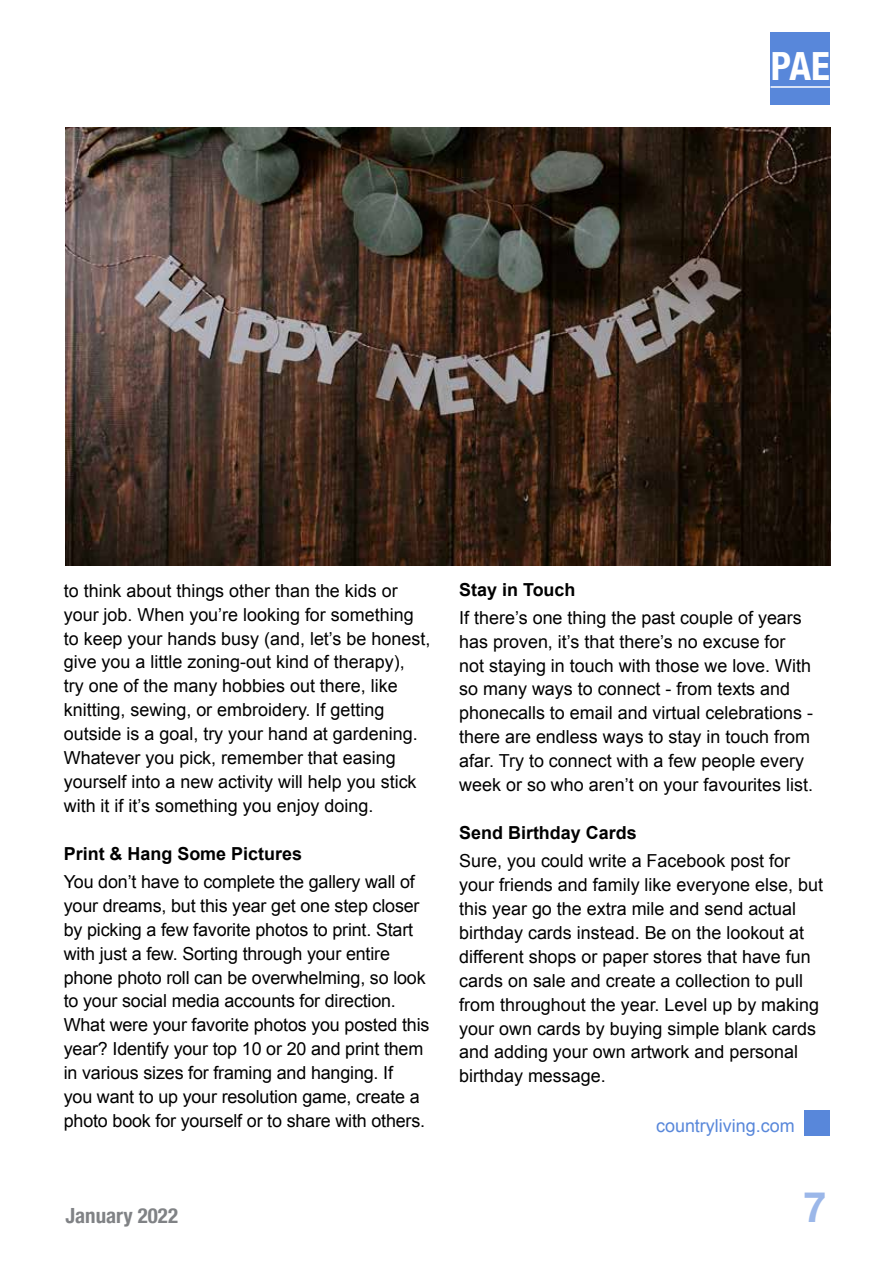
<style>
.page{position:relative;width:893px;height:1263px;background:#fff}
.page>*{position:absolute;margin:0;border:0;box-sizing:border-box;transform-origin:0 0}
.t1{font:700 41.85px "Helvetica Neue";color:#9bb7e9}
.t2{font:700 condensed 38.85px "Helvetica Neue";color:#fff}
.t3{font:700 condensed 20.85px "Helvetica Neue";color:#808285}
.t4{font:18px/23.9px "Arial";color:#000}
.t5{font:700 18px "Arial";color:#000}
.t6{font:18px "Arial";color:#5887da}
</style>
<div class="page">
<div style="left:770px;top:32px;width:60px;height:72px;background:#5887da"></div>
<hr style="left:770px;top:86px;width:60px;height:2px;background:#fff">
<img style="left:65px;top:128px;width:765px;height:438px">
<div style="left:804px;top:1110px;width:26px;height:25px;background:#5887da"></div>
<h2 class="t2" style="left:771px;top:34px;width:61px">PAE</h2>
<p class="t4" style="left:64px;top:579px;width:368px">to think about things other than the kids or your job. When you’re looking for something to keep your hands busy (and, let’s be honest, give you a little zoning-out kind of therapy),<br>try one of the many hobbies out there, like knitting, sewing, or embroidery. If getting outside is a goal, try your hand at gardening.<br>Whatever you pick, remember that easing yourself into a new activity will help you stick with it if it’s something you enjoy doing.</p>
<p class="t5" style="left:64px;top:842px;width:240px">Print &amp; Hang Some Pictures</p>
<p class="t4" style="left:64px;top:870px;width:367px">You don’t have to complete the gallery wall of your dreams, but this year get one step closer by picking a few favorite photos to print. Start with just a few. Sorting through your entire phone photo roll can be overwhelming, so look to your social media accounts for direction.<br>What were your favorite photos you posted this year? Identify your top 10 or 20 and print them in various sizes for framing and hanging. If<br>you want to up your resolution game, create a photo book for yourself or to share with others.</p>
<p class="t3" style="left:65px;top:1198px;width:114px">January 2022</p>
<p class="t5" style="left:459px;top:577px;width:118px">Stay in Touch</p>
<p class="t4" style="left:459px;top:606px;width:355px">If there’s one thing the past couple of years has proven, it’s that there’s no excuse for not staying in touch with those we love. With so many ways to connect - from texts and phonecalls to email and virtual celebrations - there are endless ways to stay in touch from afar. Try to connect with a few people every week or so who aren’t on your favourites list.</p>
<p class="t5" style="left:459px;top:821px;width:179px">Send Birthday Cards</p>
<p class="t4" style="left:459px;top:849px;width:365px">Sure, you could write a Facebook post for your friends and family like everyone else, but this year go the extra mile and send actual birthday cards instead. Be on the lookout at different shops or paper stores that have fun cards on sale and create a collection to pull from throughout the year. Level up by making your own cards by buying simple blank cards and adding your own artwork and personal birthday message.</p>
<p class="t6" style="left:656px;top:1113px;width:140px">countryliving.com</p>
<h1 class="t1" style="left:803px;top:1174px;width:25px">7</h1>
</div>
